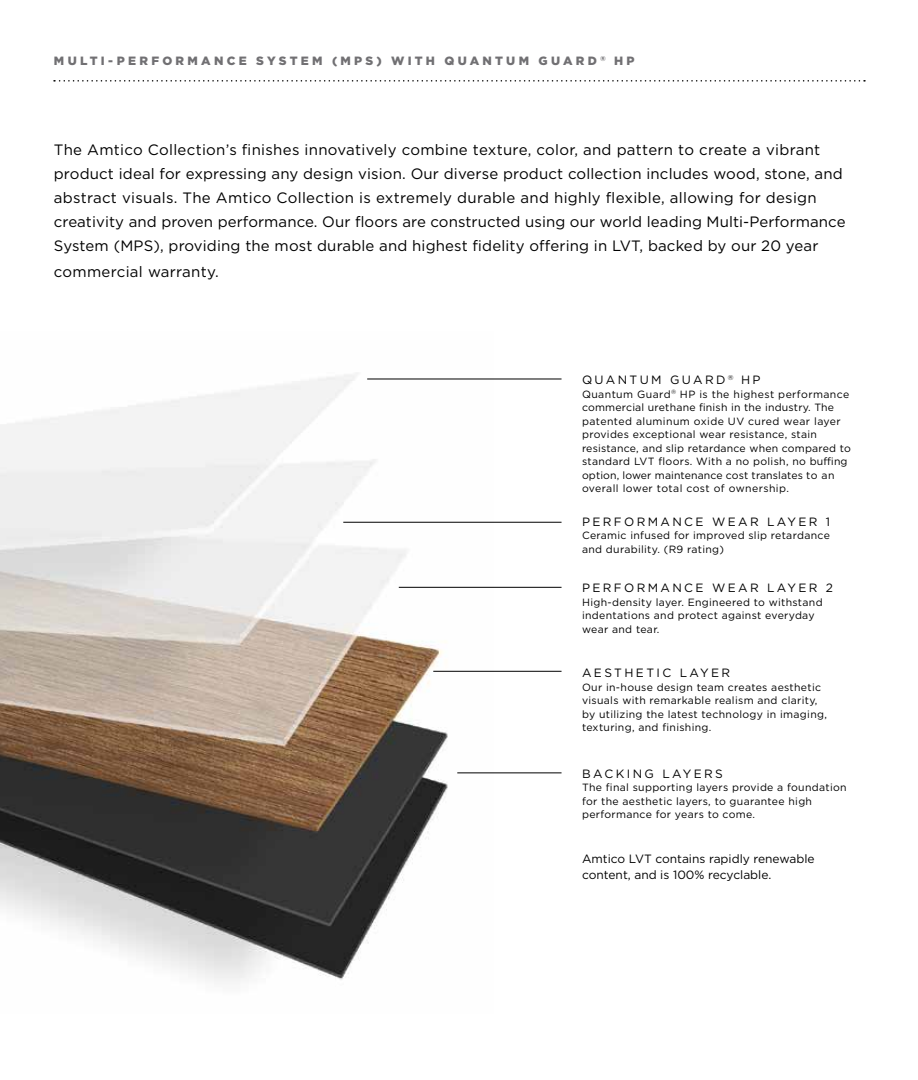
<style>
.page{position:relative;width:918px;height:1080px;background:#fff}
.page>*{position:absolute;margin:0;border:0;box-sizing:border-box;transform-origin:0 0}
.t1{font:15px/24px "Gotham HTF";letter-spacing:.01em;color:#000}
.t2{font:12px "Gotham HTF";letter-spacing:.19em;color:#000}
.t3{font:12px/16.5px "Gotham HTF";color:#000}
.t4{font:900 12px "Gotham HTF";letter-spacing:.27em;color:#717073}
.t5{font:10.5px/13.5px "Gotham HTF";letter-spacing:.03em;color:#000}
</style>
<div class="page">
<svg style="left:54px;top:80px;width:811px;height:2px"></svg>
<img style="left:0;top:373px;width:493px;height:609px">
<hr style="left:367px;top:379px;width:195px;height:1px;background:#000">
<hr style="left:343px;top:522px;width:219px;height:1px;background:#000">
<hr style="left:399px;top:587px;width:163px;height:1px;background:#000">
<hr style="left:433px;top:671px;width:129px;height:1px;background:#000">
<hr style="left:457px;top:773px;width:105px;height:1px;background:#000">
<p class="t4" style="left:54px;top:54px;width:582px">MULTI-PERFORMANCE SYSTEM (MPS) WITH QUANTUM GUARD <sup>®</sup> HP</p>
<p class="t1" style="left:54px;top:138px;width:793px">The Amtico Collection’s finishes innovatively combine texture, color, and pattern to create a vibrant product ideal for expressing any design vision. Our diverse product collection includes wood, stone, and abstract visuals. The Amtico Collection is extremely durable and highly flexible, allowing for design creativity and proven performance. Our floors are constructed using our world leading Multi-Performance System (MPS), providing the most durable and highest fidelity offering in LVT, backed by our 20 year</p>
<h1 class="t1" style="left:54px;top:259px;width:166px">commercial warranty.</h1>
<p class="t2" style="left:582px;top:374px;width:180px">QUANTUM GUARD <sup>®</sup> HP</p>
<p class="t5" style="left:582px;top:387px;width:270px">Quantum Guard<sup>®</sup> HP is the highest performance commercial urethane finish in the industry. The patented aluminum oxide UV cured wear layer provides exceptional wear resistance, stain resistance, and slip retardance when compared to standard LVT floors. With a no polish, no buffing option, lower maintenance cost translates to an overall lower total cost of ownership.</p>
<p class="t2" style="left:582px;top:515px;width:250px">PERFORMANCE WEAR LAYER 1</p>
<p class="t5" style="left:582px;top:529px;width:249px">Ceramic infused for improved slip retardance and durability. (R9 rating)</p>
<p class="t2" style="left:582px;top:581px;width:253px">PERFORMANCE WEAR LAYER 2</p>
<p class="t5" style="left:582px;top:595px;width:242px">High-density layer. Engineered to withstand indentations and protect against everyday wear and tear.</p>
<p class="t2" style="left:582px;top:666px;width:150px">AESTHETIC LAYER</p>
<p class="t5" style="left:582px;top:680px;width:246px">Our in-house design team creates aesthetic visuals with remarkable realism and clarity, by utilizing the latest technology in imaging, texturing, and finishing.</p>
<p class="t2" style="left:582px;top:767px;width:142px">BACKING LAYERS</p>
<p class="t5" style="left:582px;top:781px;width:266px">The final supporting layers provide a foundation for the aesthetic layers, to guarantee high performance for years to come.</p>
<p class="t3" style="left:582px;top:850px;width:234px">Amtico LVT contains rapidly renewable content, and is 100% recyclable.</p>
</div>
